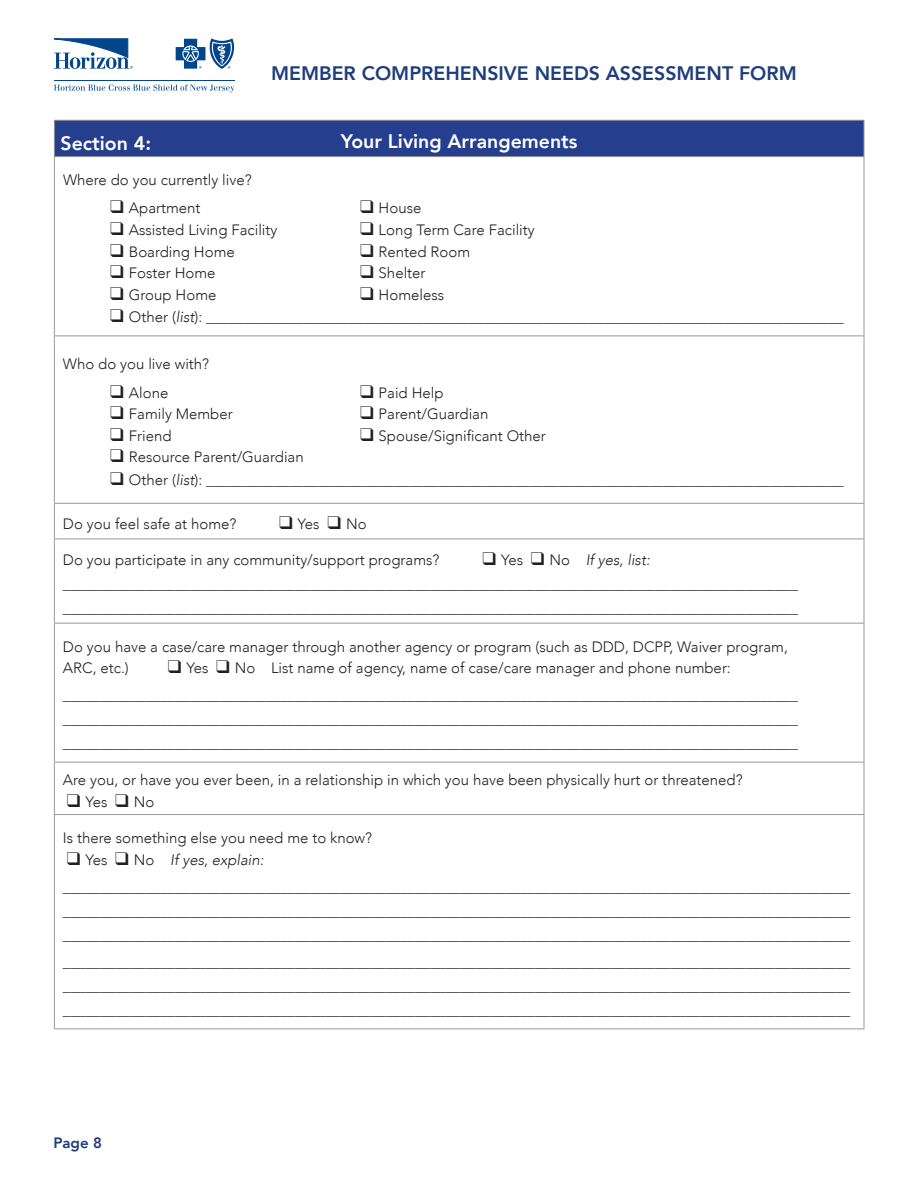
<style>
.page{position:relative;width:918px;height:1188px;background:#fff}
.page>*{position:absolute;margin:0;border:0;box-sizing:border-box;transform-origin:0 0}
.t1{font:800 19.5px "Avenir";color:#1e3d7b}
.t2{font:800 19.5px "Avenir";color:#fff}
.t3{font:300 15px/24px "Avenir";color:#231f20}
.t4{font:800 15px "Avenir";color:#1e3d7b}
.s1{font-style:italic}
</style>
<div class="page">
<svg style="left:54px;top:85px;width:181px;height:7px"></svg>
<hr style="left:54px;top:81px;width:181px;height:1px;background:#01468c">
<svg style="left:54px;top:38px;width:79px;height:31px"></svg>
<svg style="left:176px;top:38px;width:59px;height:31px"></svg>
<div style="left:54px;top:120px;width:810px;height:37px;background:#253f8e"></div>
<hr style="left:54px;top:336px;width:810px;height:1px;background:#999">
<hr style="left:54px;top:503px;width:810px;height:1px;background:#999">
<hr style="left:54px;top:539px;width:810px;height:1px;background:#999">
<hr style="left:54px;top:623px;width:810px;height:1px;background:#999">
<hr style="left:54px;top:762px;width:810px;height:1px;background:#999">
<hr style="left:54px;top:814px;width:810px;height:1px;background:#999">
<hr style="left:54px;top:1028px;width:810px;height:1px;background:#999">
<hr style="left:54px;top:157px;width:1px;height:179px;background:#999">
<hr style="left:54px;top:336px;width:1px;height:167px;background:#999">
<hr style="left:54px;top:504px;width:1px;height:35px;background:#999">
<hr style="left:54px;top:539px;width:1px;height:84px;background:#999">
<hr style="left:54px;top:624px;width:1px;height:138px;background:#999">
<hr style="left:54px;top:763px;width:1px;height:51px;background:#999">
<hr style="left:54px;top:815px;width:1px;height:213px;background:#999">
<hr style="left:864px;top:157px;width:1px;height:179px;background:#999">
<hr style="left:864px;top:336px;width:1px;height:167px;background:#999">
<hr style="left:864px;top:504px;width:1px;height:35px;background:#999">
<hr style="left:864px;top:539px;width:1px;height:84px;background:#999">
<hr style="left:864px;top:624px;width:1px;height:138px;background:#999">
<hr style="left:864px;top:763px;width:1px;height:51px;background:#999">
<hr style="left:864px;top:815px;width:1px;height:213px;background:#999">
<hr style="left:54px;top:120px;width:810px;height:1px;background:#999">
<hr style="left:54px;top:121px;width:1px;height:35px;background:#999">
<hr style="left:864px;top:121px;width:1px;height:35px;background:#999">
<hr style="left:54px;top:156px;width:810px;height:1px;background:#999">
<h1 class="t2" style="left:60px;top:125px;width:92px">Section 4:</h1>
<h1 class="t1" style="left:271px;top:55px;width:527px">MEMBER COMPREHENSIVE NEEDS ASSESSMENT FORM</h1>
<h1 class="t2" style="left:341px;top:124px;width:238px">Your Living Arrangements</h1>
<p class="t3" style="left:63px;top:168px;width:190px">Where do you currently live?</p>
<p class="t3" style="left:110px;top:196px;width:92px">❑ Apartment</p>
<p class="t3" style="left:360px;top:196px;width:63px">❑ House</p>
<p class="t3" style="left:110px;top:218px;width:169px">❑ Assisted Living Facility</p>
<p class="t3" style="left:360px;top:218px;width:176px">❑ Long Term Care Facility</p>
<p class="t3" style="left:110px;top:240px;width:126px">❑ Boarding Home</p>
<p class="t3" style="left:360px;top:240px;width:112px">❑ Rented Room</p>
<p class="t3" style="left:110px;top:261px;width:107px">❑ Foster Home</p>
<p class="t3" style="left:360px;top:261px;width:67px">❑ Shelter</p>
<p class="t3" style="left:110px;top:283px;width:108px">❑ Group Home</p>
<p class="t3" style="left:360px;top:283px;width:86px">❑ Homeless</p>
<p class="t3" style="left:110px;top:305px;width:735px">❑ Other (<span class="s1">list</span>): _____________________________________________________________________________________</p>
<p class="t3" style="left:63px;top:352px;width:148px">Who do you live with?</p>
<p class="t3" style="left:110px;top:380px;width:60px">❑ Alone</p>
<p class="t3" style="left:360px;top:380px;width:85px">❑ Paid Help</p>
<p class="t3" style="left:110px;top:402px;width:124px">❑ Family Member</p>
<p class="t3" style="left:360px;top:402px;width:130px">❑ Parent/Guardian</p>
<p class="t3" style="left:110px;top:424px;width:63px">❑ Friend</p>
<p class="t3" style="left:360px;top:424px;width:187px">❑ Spouse/Significant Other</p>
<p class="t3" style="left:110px;top:445px;width:195px">❑ Resource Parent/Guardian</p>
<p class="t3" style="left:110px;top:468px;width:735px">❑ Other (<span class="s1">list</span>): _____________________________________________________________________________________</p>
<p class="t3" style="left:63px;top:511px;width:175px">Do you feel safe at home?</p>
<p class="t3" style="left:279px;top:511px;width:89px">❑ Yes ❑ No</p>
<p class="t3" style="left:63px;top:547px;width:378px">Do you participate in any community/support programs?</p>
<p class="t3" style="left:63px;top:547px;width:737px;text-indent:419px">❑ Yes ❑ No <span class="s1">If yes, list: </span>__________________________________________________________________________________________________ __________________________________________________________________________________________________</p>
<p class="t3" style="left:63px;top:636px;width:726px;line-height:21.6px">Do you have a case/care manager through another agency or program (such as DDD, DCPP, Waiver program,<br>ARC, etc.)</p>
<p class="t3" style="left:63px;top:655px;width:736px;line-height:27px;text-indent:105px">❑ Yes ❑ No List name of agency, name of case/care manager and phone number: __________________________________________________________________________________________________</p>
<p class="t3" style="left:63px;top:707px;width:736px">__________________________________________________________________________________________________ __________________________________________________________________________________________________</p>
<p class="t3" style="left:63px;top:768px;width:681px">Are you, or have you ever been, in a relationship in which you have been physically hurt or threatened?</p>
<p class="t3" style="left:67px;top:790px;width:89px">❑ Yes ❑ No</p>
<p class="t3" style="left:63px;top:826px;width:311px">Is there something else you need me to know?</p>
<p class="t3" style="left:63px;top:846px;width:789px;line-height:27px">❑ Yes ❑ No <span class="s1">If yes, explain: </span>_________________________________________________________________________________________________________</p>
<p class="t3" style="left:63px;top:899px;width:789px">_________________________________________________________________________________________________________ _________________________________________________________________________________________________________</p>
<p class="t3" style="left:63px;top:950px;width:789px;text-align:justify">_________________________________________________________________________________________________________ _________________________________________________________________________________________________________ _________________________________________________________________________________________________________</p>
<p class="t4" style="left:53px;top:1129px;width:50px">Page 8</p>
</div>
